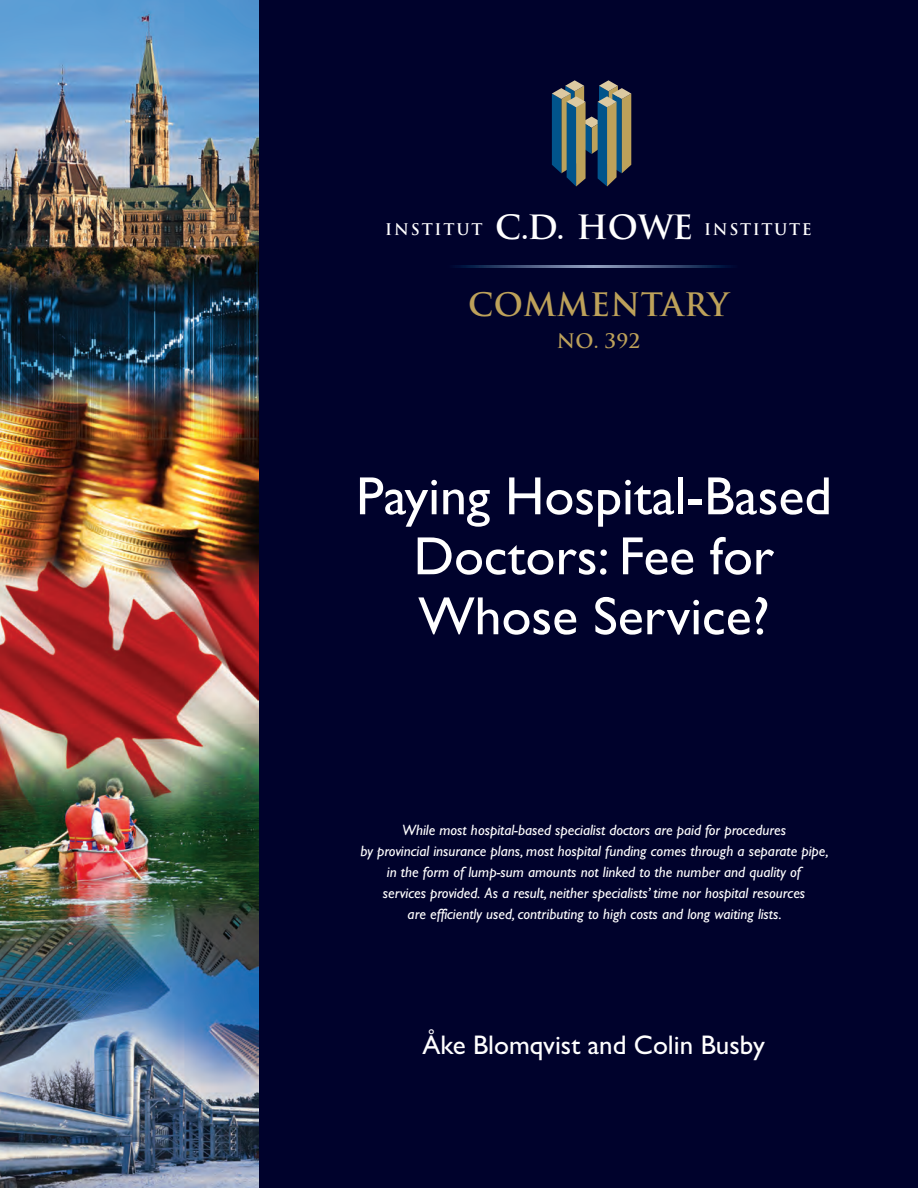
<style>
.page{position:relative;width:918px;height:1188px;background:#fff}
.page>*{position:absolute;margin:0;border:0;box-sizing:border-box;transform-origin:0 0}
.t1{font:54px/60px "Gill Sans";color:#fff;text-align:center}
.t2{font:700 31.5px "Trajan";letter-spacing:.015em;color:#bda15a}
.t3{font:27px "Gill Sans";color:#fff}
.t4{font:700 19.5px "Trajan";color:#bda15a}
.t5{font:700 15.75px "Trajan";letter-spacing:.11em;color:#fff}
.t6{font:italic 15px/21px "Gill Sans";color:#fff;text-align:center}
.s1{font-size:32.55px}
</style>
<div class="page">
<div style="left:1px;top:0;width:917px;height:1188px;background:#00022c"></div>
<svg style="left:552px;top:80px;width:79px;height:107px"></svg>
<svg style="left:455px;top:266px;width:276px;height:1px"></svg>
<img style="left:0;top:0;width:258px;height:1188px">
<p class="t5" style="left:385px;top:219px;width:428px">INSTITUT <span class="s1">C.D. HOWE</span> INSTITUTE</p>
<p class="t2" style="left:468px;top:285px;width:262px">COMMENTARY</p>
<p class="t4" style="left:557px;top:328px;width:85px">NO. 392</p>
<p class="t1" style="left:356px;top:467px;width:477px">Paying Hospital-Based<br>Doctors: Fee for<br>Whose Service?</p>
<p class="t6" style="left:361px;top:820px;width:470px">While most hospital-based specialist doctors are paid for procedures<br>by provincial insurance plans, most hospital funding comes through a separate pipe, in the form of lump-sum amounts not linked to the number and quality of<br>services provided. As a result, neither specialists’ time nor hospital resources<br>are efficiently used, contributing to high costs and long waiting lists.</p>
<p class="t3" style="left:423px;top:1029px;width:344px">Åke Blomqvist and Colin Busby</p>
</div>
